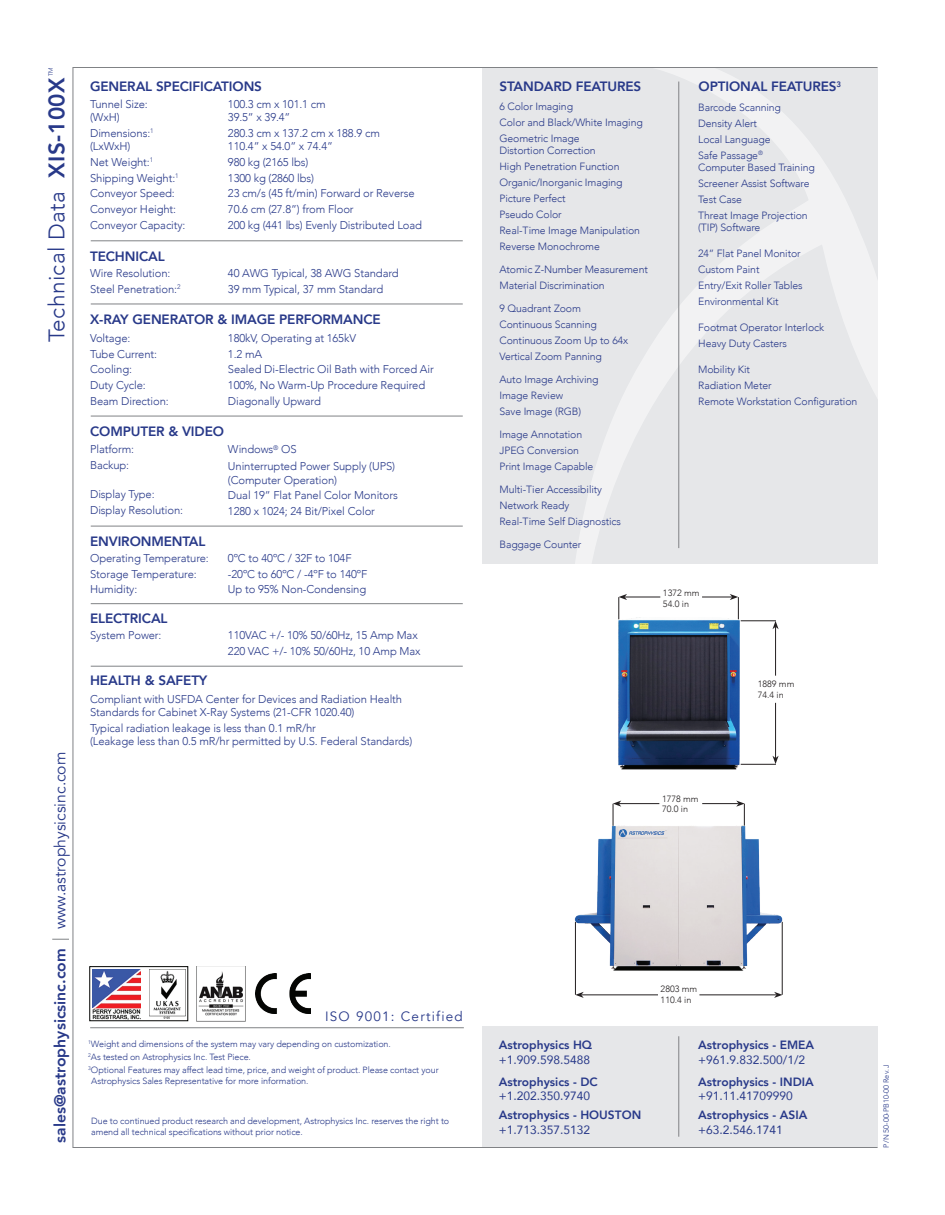
<style>
.page{position:relative;width:945px;height:1215px;background:#fff}
.page>*{position:absolute;margin:0;border:0;box-sizing:border-box;transform-origin:0 0}
.t1{font:300 22.5px "Avenir";letter-spacing:.02em;color:#283989}
.t2{font:800 15.75px "Avenir";color:#283989}
.t3{font:15.75px "Avenir";color:#283989}
.t4{font:800 13.5px "Avenir";letter-spacing:-.01em;color:#283989}
.t5{font:13.5px "Avenir";letter-spacing:.09em;color:#283989}
.t6{font:800 12px "Avenir";color:#283989}
.t7{font:12px "Avenir";color:#283989}
.t8{font:300 11.25px/15.6px "Avenir";letter-spacing:-.01em;color:#283989}
.t9{font:300 10.5px/15.9px "Avenir";letter-spacing:-.01em;color:#283989}
.t10{font:300 9.15px "Avenir";color:#231f20}
.t11{font:300 9px/12.9px "Avenir";letter-spacing:-.01em;color:#283989}
.t12{font:300 7.5px "Avenir";color:#283989}
.t13{font:300 6.15px "Avenir";color:#283989}
.s1{font-weight:800}
</style>
<div class="page">
<div style="left:482px;top:68px;width:395px;height:496px;background:#e6e7e9"></div>
<svg style="left:575px;top:69px;width:301px;height:495px"></svg>
<div style="left:482px;top:1027px;width:396px;height:121px;background:#e6e7e9"></div>
<hr style="left:679px;top:82px;width:1px;height:466px;background:#808285">
<hr style="left:782px;top:922px;width:1px;height:73px;background:#231f20">
<hr style="left:575px;top:922px;width:1px;height:73px;background:#231f20">
<hr style="left:741px;top:764px;width:35px;height:1px;background:#231f20">
<hr style="left:741px;top:621px;width:35px;height:1px;background:#231f20">
<hr style="left:775px;top:627px;width:1px;height:131px;background:#231f20">
<svg style="left:772px;top:756px;width:7px;height:8px"></svg>
<svg style="left:772px;top:621px;width:7px;height:8px"></svg>
<hr style="left:625px;top:597px;width:107px;height:1px;background:#231f20">
<svg style="left:619px;top:594px;width:8px;height:12px"></svg>
<svg style="left:730px;top:594px;width:9px;height:12px"></svg>
<hr style="left:619px;top:803px;width:120px;height:1px;background:#231f20">
<svg style="left:613px;top:801px;width:8px;height:17px"></svg>
<svg style="left:736px;top:801px;width:9px;height:17px"></svg>
<hr style="left:581px;top:995px;width:196px;height:1px;background:#231f20">
<svg style="left:774px;top:992px;width:9px;height:6px"></svg>
<svg style="left:575px;top:992px;width:9px;height:6px"></svg>
<div style="left:659px;top:792px;width:43px;height:24px;background:#fff"></div>
<div style="left:660px;top:584px;width:42px;height:27px;background:#fff"></div>
<div style="left:755px;top:676px;width:42px;height:27px;background:#fff"></div>
<div style="left:658px;top:980px;width:41px;height:28px;background:#fff"></div>
<img style="left:574px;top:818px;width:209px;height:162px">
<img style="left:618px;top:606px;width:133px;height:164px">
<hr style="left:91px;top:241px;width:372px;height:1px;background:#808285">
<hr style="left:91px;top:304px;width:372px;height:1px;background:#808285">
<hr style="left:91px;top:416px;width:372px;height:1px;background:#808285">
<hr style="left:91px;top:526px;width:372px;height:1px;background:#808285">
<hr style="left:91px;top:603px;width:372px;height:1px;background:#808285">
<hr style="left:91px;top:666px;width:372px;height:1px;background:#808285">
<hr style="left:679px;top:1036px;width:1px;height:101px;background:#808285">
<hr style="left:90px;top:1027px;width:374px;height:1px;background:#808285">
<img style="left:196px;top:966px;width:49px;height:55px">
<img style="left:255px;top:974px;width:55px;height:39px">
<img style="left:149px;top:969px;width:36px;height:49px">
<div style="left:90px;top:966px;width:98px;height:55px;border:1px solid #040503"></div>
<img style="left:92px;top:969px;width:48px;height:50px">
<img style="left:93px;top:1008px;width:47px;height:6px">
<svg style="left:52px;top:939px;width:17px;height:1px"></svg>
<p class="t13" style="left:47px;top:76px;width:11px;rotate:-90deg">TM</p>
<h1 class="t1" style="left:43px;top:342px;width:267px;rotate:-90deg">Technical Data <span class="s1">XIS-100X</span></h1>
<h2 class="t3" style="left:51px;top:929px;width:179px;rotate:-90deg">www.astrophysicsinc.com</h2>
<h2 class="t2" style="left:48px;top:1143px;width:196px;rotate:-90deg">sales@astrophysicsinc.com</h2>
<p class="t4" style="left:90px;top:76px;width:173px">GENERAL SPECIFICATIONS</p>
<p class="t8" style="left:90px;top:97px;width:59px;line-height:13.5px">Tunnel Size: (WxH)</p>
<p class="t8" style="left:90px;top:126px;width:65px;line-height:13.5px">Dimensions:<sup>1 </sup>(LxWxH)</p>
<p class="t8" style="left:90px;top:154px;width:97px">Net Weight:<sup>1<br></sup>Shipping Weight:<sup>1<br></sup>Conveyor Speed:<br>Conveyor Height:<br>Conveyor Capacity:</p>
<p class="t8" style="left:228px;top:97px;width:99px;line-height:13.5px">100.3 cm x 101.1 cm<br>39.5” x 39.4”</p>
<p class="t8" style="left:228px;top:126px;width:153px;line-height:13.5px">280.3 cm x 137.2 cm x 188.9 cm<br>110.4” x 54.0” x 74.4”</p>
<p class="t8" style="left:228px;top:154px;width:196px">980 kg (2165 lbs)<br>1300 kg (2860 lbs)<br>23 cm/s (45 ft/min) Forward or Reverse<br>70.6 cm (27.8”) from Floor<br>200 kg (441 lbs) Evenly Distributed Load</p>
<p class="t4" style="left:90px;top:246px;width:76px">TECHNICAL</p>
<p class="t8" style="left:90px;top:265px;width:92px">Wire Resolution:<br>Steel Penetration:<sup>2</sup></p>
<p class="t8" style="left:228px;top:265px;width:172px">40 AWG Typical, 38 AWG Standard<br>39 mm Typical, 37 mm Standard</p>
<p class="t4" style="left:90px;top:309px;width:292px">X-RAY GENERATOR &amp; IMAGE PERFORMANCE</p>
<p class="t8" style="left:90px;top:330px;width:80px">Voltage:<br>Tube Current:<br>Cooling:<br>Duty Cycle:<br>Beam Direction:</p>
<p class="t8" style="left:228px;top:330px;width:207px">180kV, Operating at 165kV<br>1.2 mA<br>Sealed Di-Electric Oil Bath with Forced Air<br>100%, No Warm-Up Procedure Required<br>Diagonally Upward</p>
<p class="t4" style="left:90px;top:421px;width:135px">COMPUTER &amp; VIDEO</p>
<p class="t8" style="left:90px;top:442px;width:46px">Platform:<br>Backup:</p>
<p class="t8" style="left:90px;top:486px;width:95px">Display Type:<br>Display Resolution:</p>
<p class="t4" style="left:90px;top:530px;width:117px">ENVIRONMENTAL</p>
<p class="t8" style="left:90px;top:551px;width:120px">Operating Temperature:<br>Storage Temperature:<br>Humidity:</p>
<p class="t8" style="left:90px;top:628px;width:73px">System Power:</p>
<p class="t4" style="left:90px;top:608px;width:79px">ELECTRICAL</p>
<p class="t4" style="left:90px;top:670px;width:119px">HEALTH &amp; SAFETY</p>
<p class="t8" style="left:228px;top:441px;width:169px;line-height:16.8px">Windows<sup>®</sup> OS<br>Uninterrupted Power Supply (UPS)</p>
<p class="t8" style="left:228px;top:472px;width:171px">(Computer Operation)<br>Dual 19” Flat Panel Color Monitors<br>1280 x 1024; 24 Bit/Pixel Color</p>
<p class="t8" style="left:228px;top:551px;width:141px">0ºC to 40ºC / 32F to 104F -20ºC to 60ºC / -4ºF to 140ºF<br>Up to 95% Non-Condensing</p>
<p class="t8" style="left:228px;top:628px;width:194px">110VAC +/- 10% 50/60Hz, 15 Amp Max<br>220 VAC +/- 10% 50/60Hz, 10 Amp Max</p>
<p class="t8" style="left:90px;top:692px;width:314px;line-height:13.5px">Compliant with USFDA Center for Devices and Radiation Health<br>Standards for Cabinet X-Ray Systems (21-CFR 1020.40)</p>
<p class="t8" style="left:90px;top:721px;width:324px;line-height:13.5px">Typical radiation leakage is less than 0.1 mR/hr<br>(Leakage less than 0.5 mR/hr permitted by U.S. Federal Standards)</p>
<p class="t5" style="left:325px;top:1008px;width:139px">ISO 9001: Certified</p>
<p class="t11" style="left:88px;top:1037px;width:352px"><sup>1</sup>Weight and dimensions of the system may vary depending on customization.<br><sup>2</sup>As tested on Astrophysics Inc. Test Piece.<br><sup>3</sup>Optional Features may affect lead time, price, and weight of product. Please contact your</p>
<p class="t11" style="left:91px;top:1074px;width:219px">Astrophysics Sales Representative for more information.</p>
<p class="t11" style="left:91px;top:1115px;width:360px;line-height:10.8px">Due to continued product research and development, Astrophysics Inc. reserves the right to amend all technical specifications without prior notice.</p>
<p class="t4" style="left:500px;top:76px;width:143px">STANDARD FEATURES</p>
<p class="t4" style="left:699px;top:76px;width:144px">OPTIONAL FEATURES<sup>3</sup></p>
<p class="t9" style="left:500px;top:99px;width:145px">6 Color Imaging<br>Color and Black/White Imaging<br>Geometric Image</p>
<p class="t9" style="left:500px;top:143px;width:142px">Distortion Correction<br>High Penetration Function<br>Organic/Inorganic Imaging<br>Picture Perfect<br>Pseudo Color<br>Real-Time Image Manipulation<br>Reverse Monochrome</p>
<p class="t9" style="left:500px;top:261px;width:150px">Atomic Z-Number Measurement<br>Material Discrimination</p>
<p class="t9" style="left:500px;top:301px;width:130px">9 Quadrant Zoom<br>Continuous Scanning<br>Continuous Zoom Up to 64x<br>Vertical Zoom Panning</p>
<p class="t9" style="left:500px;top:372px;width:101px">Auto Image Archiving<br>Image Review<br>Save Image (RGB)</p>
<p class="t9" style="left:500px;top:427px;width:95px">Image Annotation<br>JPEG Conversion<br>Print Image Capable</p>
<p class="t9" style="left:500px;top:482px;width:123px">Multi-Tier Accessibility<br>Network Ready<br>Real-Time Self Diagnostics</p>
<p class="t9" style="left:500px;top:537px;width:83px">Baggage Counter</p>
<p class="t9" style="left:698px;top:100px;width:84px">Barcode Scanning<br>Density Alert<br>Local Language<br>Safe Passage<sup>®</sup></p>
<p class="t9" style="left:698px;top:160px;width:118px">Computer Based Training<br>Screener Assist Software<br>Test Case<br>Threat Image Projection</p>
<p class="t9" style="left:698px;top:220px;width:64px">(TIP) Software</p>
<p class="t9" style="left:698px;top:246px;width:106px">24” Flat Panel Monitor<br>Custom Paint<br>Entry/Exit Roller Tables<br>Environmental Kit</p>
<p class="t9" style="left:698px;top:319px;width:127px">Footmat Operator Interlock<br>Heavy Duty Casters</p>
<p class="t9" style="left:698px;top:361px;width:161px">Mobility Kit<br>Radiation Meter<br>Remote Workstation Configuration</p>
<p class="t10" style="left:663px;top:588px;width:38px">1372 mm</p>
<p class="t10" style="left:663px;top:599px;width:28px">54.0 in</p>
<p class="t10" style="left:758px;top:678px;width:38px">1889 mm</p>
<p class="t10" style="left:758px;top:689px;width:28px">74.4 in</p>
<p class="t10" style="left:662px;top:793px;width:38px">1778 mm</p>
<p class="t10" style="left:662px;top:804px;width:28px">70.0 in</p>
<p class="t6" style="left:499px;top:1036px;width:95px">Astrophysics HQ</p>
<p class="t7" style="left:499px;top:1050px;width:93px">+1.909.598.5488</p>
<p class="t6" style="left:499px;top:1072px;width:100px">Astrophysics - DC</p>
<p class="t7" style="left:499px;top:1086px;width:93px">+1.202.350.9740</p>
<p class="t6" style="left:499px;top:1106px;width:144px">Astrophysics - HOUSTON</p>
<p class="t7" style="left:499px;top:1120px;width:93px">+1.713.357.5132</p>
<p class="t10" style="left:661px;top:983px;width:38px">2803 mm</p>
<p class="t10" style="left:661px;top:994px;width:32px">110.4 in</p>
<p class="t6" style="left:698px;top:1036px;width:117px">Astrophysics - EMEA</p>
<p class="t7" style="left:698px;top:1050px;width:108px">+961.9.832.500/1/2</p>
<p class="t6" style="left:698px;top:1072px;width:117px">Astrophysics - INDIA</p>
<p class="t7" style="left:698px;top:1086px;width:96px">+91.11.41709990</p>
<p class="t6" style="left:698px;top:1106px;width:111px">Astrophysics - ASIA</p>
<p class="t7" style="left:698px;top:1120px;width:86px">+63.2.546.1741</p>
<p class="t12" style="left:882px;top:1148px;width:85px;rotate:-90deg">P/N 50-00-PB10-00 Rev. J</p>
</div>
